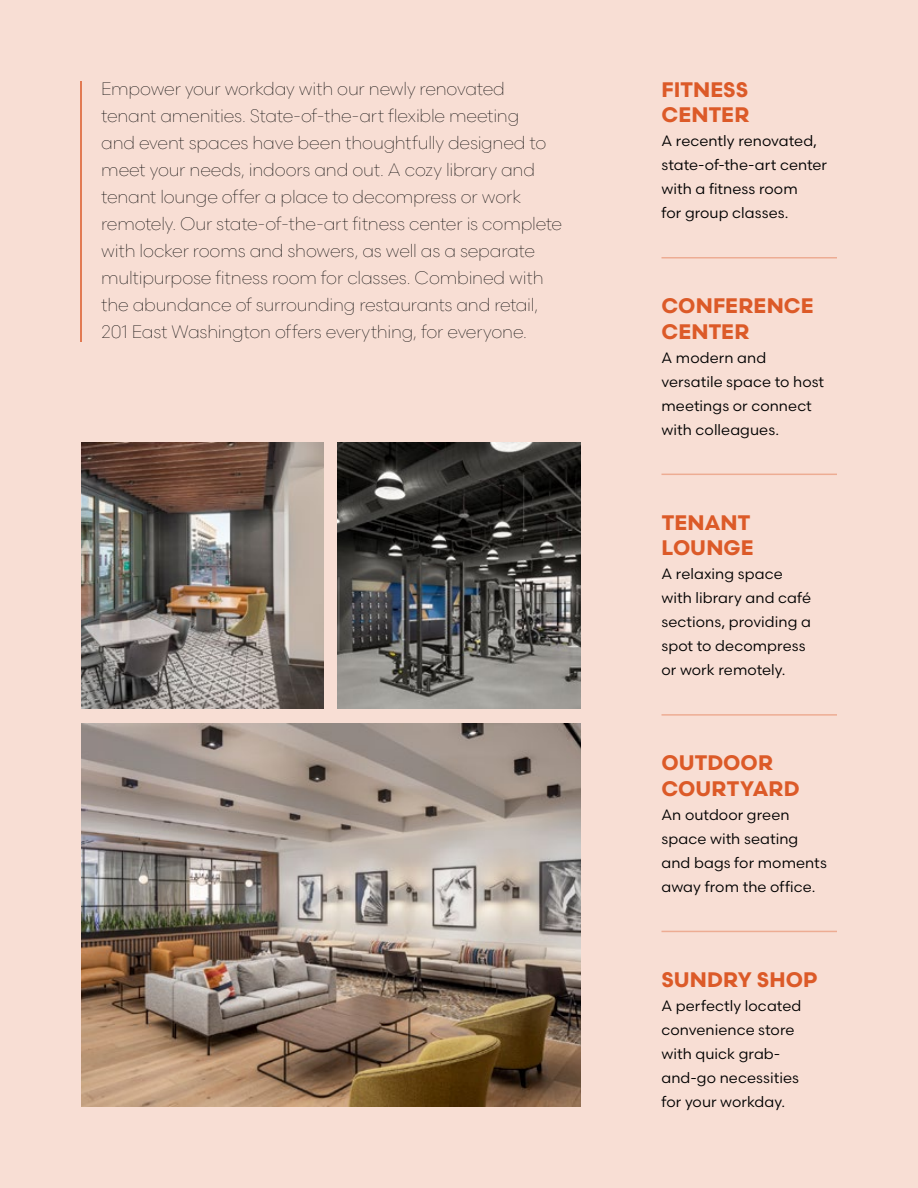
<style>
.page{position:relative;width:918px;height:1188px;background:#f8ded4}
.page>*{position:absolute;margin:0;border:0;box-sizing:border-box;transform-origin:0 0}
.t1{font:700 21px/25.2px "Scandia";color:#dc5a28}
.t2{font:300 18px/27px "Scandia";letter-spacing:-.01em;color:#000}
.t3{font:15px/24px "Scandia";letter-spacing:.005em;color:#000}
</style>
<div class="page">
<img style="left:338px;top:443px;width:242px;height:265px">
<img style="left:81px;top:443px;width:243px;height:265px">
<img style="left:81px;top:723px;width:499px;height:384px">
<hr style="left:662px;top:257px;width:175px;height:2px;background:#edac93">
<hr style="left:662px;top:474px;width:175px;height:1px;background:#edac93">
<hr style="left:662px;top:714px;width:175px;height:2px;background:#edac93">
<hr style="left:662px;top:931px;width:175px;height:1px;background:#edac93">
<hr style="left:80px;top:81px;width:2px;height:261px;background:#dc5a28">
<p class="t2" style="left:101px;top:75px;width:462px">Empower your workday with our newly renovated tenant amenities. State-of-the-art flexible meeting<br>and event spaces have been thoughtfully designed to meet your needs, indoors and out. A cozy library and tenant lounge offer a place to decompress or work remotely. Our state-of-the-art fitness center is complete with locker rooms and showers, as well as a separate multipurpose fitness room for classes. Combined with the abundance of surrounding restaurants and retail, 201 East Washington offers everything, for everyone.</p>
<p class="t1" style="left:662px;top:76px;width:90px">FITNESS<br>CENTER</p>
<p class="t3" style="left:662px;top:129px;width:167px">A recently renovated, state-of-the-art center with a fitness room<br>for group classes.</p>
<p class="t1" style="left:662px;top:293px;width:154px">CONFERENCE<br>CENTER</p>
<p class="t3" style="left:662px;top:345px;width:164px">A modern and versatile space to host meetings or connect with colleagues.</p>
<p class="t1" style="left:662px;top:510px;width:94px">TENANT<br>LOUNGE</p>
<p class="t3" style="left:662px;top:562px;width:151px">A relaxing space with library and café sections, providing a spot to decompress or work remotely.</p>
<p class="t1" style="left:662px;top:750px;width:140px">OUTDOOR<br>COURTYARD</p>
<p class="t3" style="left:662px;top:802px;width:167px">An outdoor green space with seating and bags for moments away from the office.</p>
<p class="t1" style="left:662px;top:967px;width:157px">SUNDRY SHOP</p>
<p class="t3" style="left:662px;top:994px;width:141px">A perfectly located convenience store with quick grab&shy;and-go necessities for your workday.</p>
</div>
